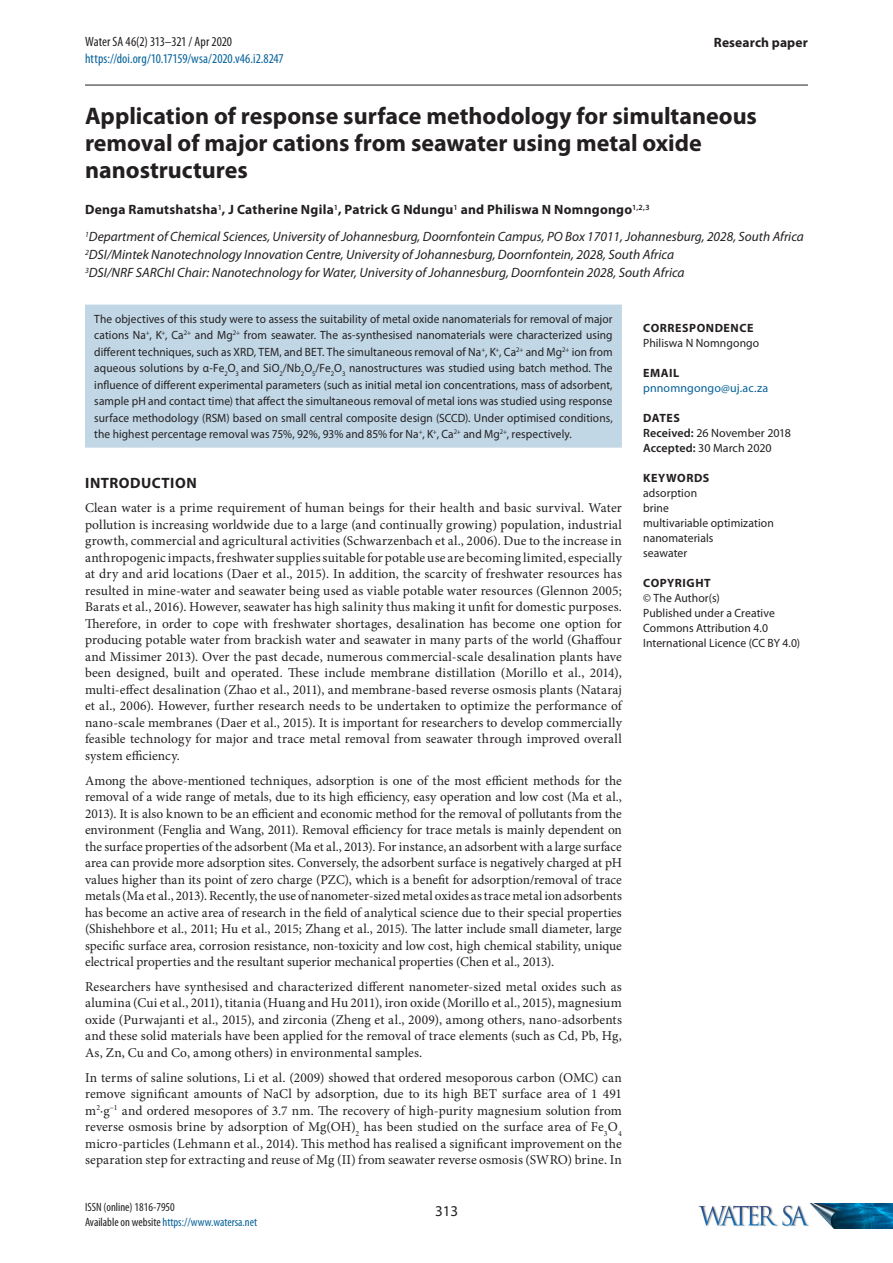
<style>
.page{position:relative;width:893px;height:1263px;background:#fff}
.page>*{position:absolute;margin:0;border:0;box-sizing:border-box;transform-origin:0 0}
.Article_title{font:700 24px/27px "Myriad Pro";color:#231f20}
.Subhead_1{font:700 15px "Myriad Pro";letter-spacing:.035em;color:#231f20}
.t1{font:15px "Myriad Pro";color:#231f20}
.Body_Text{font:13.5px/16.5px "Minion Pro";letter-spacing:.005em;color:#231f20;text-align:justify}
.Address{font:italic 13.5px "Myriad Pro";color:#231f20}
.Author{font:700 13.5px "Myriad Pro";letter-spacing:.015em;color:#231f20}
.t2{font:condensed 13.5px "Myriad Pro";color:#056199}
.t3{font:condensed 13.5px "Myriad Pro";color:#231f20}
.Abstract{font:12px/16.5px "Myriad Pro";letter-spacing:.01em;color:#231f20;text-align:justify;scale:.95 1}
.Metadata_-_body{font:12px/15px "Myriad Pro";letter-spacing:.005em;color:#231f20}
.t4{font:condensed 12px/15px "Myriad Pro";color:#231f20}
.Metadata_-_dates{font:12px "Myriad Pro";color:#231f20}
.Metadata_-_heading{font:700 12px "Myriad Pro";letter-spacing:.045em;color:#231f20}
.Metadata_-_body-2{font:12px "Myriad Pro";letter-spacing:.01em;color:#056199}
.s1{font-weight:600}
.s2{color:#056199}
</style>
<div class="page">
<hr style="left:85px;top:85px;width:723px;height:1px;background:#231f20">
<img style="left:698px;top:1203px;width:195px;height:26px">
<div style="left:86px;top:305px;width:535px;height:142px;background:#c1d7e6"></div>
<hr style="left:85px;top:305px;width:537px;height:1px;background:#c1d7e6">
<hr style="left:85px;top:306px;width:2px;height:140px;background:#c1d7e6">
<hr style="left:620px;top:306px;width:2px;height:140px;background:#c1d7e6">
<hr style="left:85px;top:446px;width:537px;height:2px;background:#c1d7e6">
<p class="t3" style="left:85px;top:34px;width:149px">Water SA 46(2) 313–321 / Apr 2020</p>
<p class="t2" style="left:85px;top:50px;width:200px">https://doi.org/10.17159/wsa/2020.v46.i2.8247</p>
<p class="Author" style="left:714px;top:34px;width:96px">Research paper</p>
<p class="Article_title" style="left:85px;top:102px;width:673px">Application of response surface methodology for simultaneous removal of major cations from seawater using metal oxide nanostructures</p>
<p class="Author" style="left:85px;top:201px;width:566px">Denga Ramutshatsha<sup>1</sup>, J Catherine Ngila<sup>1</sup>, Patrick G Ndungu<sup>1</sup> and Philiswa N Nomngongo<sup>1,2,3</sup></p>
<p class="Address" style="left:85px;top:228px;width:720px"><sup>1</sup>Department of Chemical Sciences, University of Johannesburg, Doornfontein Campus, PO Box 17011, Johannesburg, 2028, South Africa</p>
<p class="Address" style="left:85px;top:246px;width:591px"><sup>2</sup>DSI/Mintek Nanotechnology Innovation Centre, University of Johannesburg, Doornfontein, 2028, South Africa</p>
<p class="Address" style="left:85px;top:264px;width:601px"><sup>3</sup>DSI/NRF SARChI Chair: Nanotechnology for Water, University of Johannesburg, Doornfontein 2028, South Africa</p>
<p class="Abstract" style="left:94px;top:310px;width:547px">The objectives of this study were to assess the suitability of metal oxide nanomaterials for removal of major cations Na<sup>+</sup>, K<sup>+</sup>, Ca<sup>2+</sup> and Mg<sup>2+</sup> from seawater. The as-synthesised nanomaterials were characterized using different techniques, such as XRD, TEM, and BET. The simultaneous removal of Na<sup>+</sup>, K<sup>+</sup>, Ca<sup>2+</sup> and Mg<sup>2+</sup> ion from aqueous solutions by α-Fe<sub>2</sub>O<sub>3</sub> and SiO<sub>2</sub>/Nb<sub>2</sub>O<sub>5</sub>/Fe<sub>2</sub>O<sub>3</sub> nanostructures was studied using batch method. The influence of different experimental parameters (such as initial metal ion concentrations, mass of adsorbent, sample pH and contact time) that affect the simultaneous removal of metal ions was studied using response surface methodology (RSM) based on small central composite design (SCCD). Under optimised conditions, the highest percentage removal was 75%, 92%, 93% and 85% for Na<sup>+</sup>, K<sup>+</sup>, Ca<sup>2+</sup> and Mg<sup>2+</sup>, respectively.</p>
<p class="Subhead_1" style="left:85px;top:473px;width:113px">INTRODUCTION</p>
<p class="Body_Text" style="left:85px;top:500px;width:538px">Clean water is a prime requirement of human beings for their health and basic survival. Water pollution is increasing worldwide due to a large (and continually growing) population, industrial growth, commercial and agricultural activities (Schwarzenbach et al., 2006). Due to the increase in anthropogenic impacts, freshwater supplies suitable for potable use are becoming limited, especially at dry and arid locations (Daer et al., 2015). In addition, the scarcity of freshwater resources has resulted in mine-water and seawater being used as viable potable water resources (Glennon 2005; Barats et al., 2016). However, seawater has high salinity thus making it unfit for domestic purposes.<br>Therefore, in order to cope with freshwater shortages, desalination has become one option for producing potable water from brackish water and seawater in many parts of the world (Ghaffour and Missimer 2013). Over the past decade, numerous commercial-scale desalination plants have been designed, built and operated. These include membrane distillation (Morillo et al., 2014), multi-effect desalination (Zhao et al., 2011), and membrane-based reverse osmosis plants (Nataraj et al., 2006). However, further research needs to be undertaken to optimize the performance of nano-scale membranes (Daer et al., 2015). It is important for researchers to develop commercially feasible technology for major and trace metal removal from seawater through improved overall system efficiency.</p>
<p class="Body_Text" style="left:85px;top:772px;width:538px">Among the above-mentioned techniques, adsorption is one of the most efficient methods for the removal of a wide range of metals, due to its high efficiency, easy operation and low cost (Ma et al., 2013). It is also known to be an efficient and economic method for the removal of pollutants from the environment (Fenglia and Wang, 2011). Removal efficiency for trace metals is mainly dependent on the surface properties of the adsorbent (Ma et al., 2013). For instance, an adsorbent with a large surface area can provide more adsorption sites. Conversely, the adsorbent surface is negatively charged at pH values higher than its point of zero charge (PZC), which is a benefit for adsorption/removal of trace metals (Ma et al., 2013). Recently, the use of nanometer-sized metal oxides as trace metal ion adsorbents has become an active area of research in the field of analytical science due to their special properties (Shishehbore et al., 2011; Hu et al., 2015; Zhang et al., 2015). The latter include small diameter, large specific surface area, corrosion resistance, non-toxicity and low cost, high chemical stability, unique electrical properties and the resultant superior mechanical properties (Chen et al., 2013).</p>
<p class="Body_Text" style="left:85px;top:978px;width:538px">Researchers have synthesised and characterized different nanometer-sized metal oxides such as alumina (Cui et al., 2011), titania (Huang and Hu 2011), iron oxide (Morillo et al., 2015), magnesium oxide (Purwajanti et al., 2015), and zirconia (Zheng et al., 2009), among others, nano-adsorbents and these solid materials have been applied for the removal of trace elements (such as Cd, Pb, Hg, As, Zn, Cu and Co, among others) in environmental samples.</p>
<p class="Body_Text" style="left:85px;top:1069px;width:538px">In terms of saline solutions, Li et al. (2009) showed that ordered mesoporous carbon (OMC) can remove significant amounts of NaCl by adsorption, due to its high BET surface area of 1 491 m<sup>2</sup>∙g<sup>−1</sup> and ordered mesopores of 3.7 nm. The recovery of high-purity magnesium solution from reverse osmosis brine by adsorption of Mg(OH)<sub>2</sub> has been studied on the surface area of Fe<sub>3</sub>O<sub>4 </sub>micro-particles (Lehmann et al., 2014). This method has realised a significant improvement on the separation step for extracting and reuse of Mg (II) from seawater reverse osmosis (SWRO) brine. In</p>
<p class="Metadata_-_heading" style="left:643px;top:320px;width:112px">CORRESPONDENCE</p>
<p class="Metadata_-_body" style="left:643px;top:335px;width:118px">Philiswa N Nomngongo</p>
<p class="Metadata_-_heading" style="left:643px;top:365px;width:38px">EMAIL</p>
<p class="Metadata_-_body-2" style="left:643px;top:381px;width:127px">pnnomngongo@uj.ac.za</p>
<p class="Metadata_-_heading" style="left:643px;top:410px;width:38px">DATES</p>
<p class="Metadata_-_dates" style="left:643px;top:426px;width:149px"><span class="s1">Received:</span> 26 November 2018</p>
<p class="Metadata_-_dates" style="left:643px;top:441px;width:130px"><span class="s1">Accepted:</span> 30 March 2020</p>
<p class="Metadata_-_heading" style="left:643px;top:470px;width:68px">KEYWORDS</p>
<p class="Metadata_-_body" style="left:643px;top:485px;width:55px">adsorption</p>
<p class="Metadata_-_body" style="left:643px;top:500px;width:27px">brine</p>
<p class="Metadata_-_body" style="left:643px;top:515px;width:132px">multivariable optimization</p>
<p class="Metadata_-_body" style="left:643px;top:530px;width:72px">nanomaterials</p>
<p class="Metadata_-_body" style="left:643px;top:545px;width:46px">seawater</p>
<p class="Metadata_-_heading" style="left:643px;top:575px;width:69px">COPYRIGHT</p>
<p class="Metadata_-_body" style="left:643px;top:590px;width:78px">© The Author(s)</p>
<p class="Metadata_-_body" style="left:643px;top:605px;width:159px">Published under a Creative<br>Commons Attribution 4.0<br>International Licence (CC BY 4.0)</p>
<p class="t4" style="left:85px;top:1200px;width:174px">ISSN (online) 1816-7950<br>Available on website <span class="s2">https://www.watersa.net</span></p>
<p class="t1" style="left:435px;top:1201px;width:25px">313</p>
</div>
